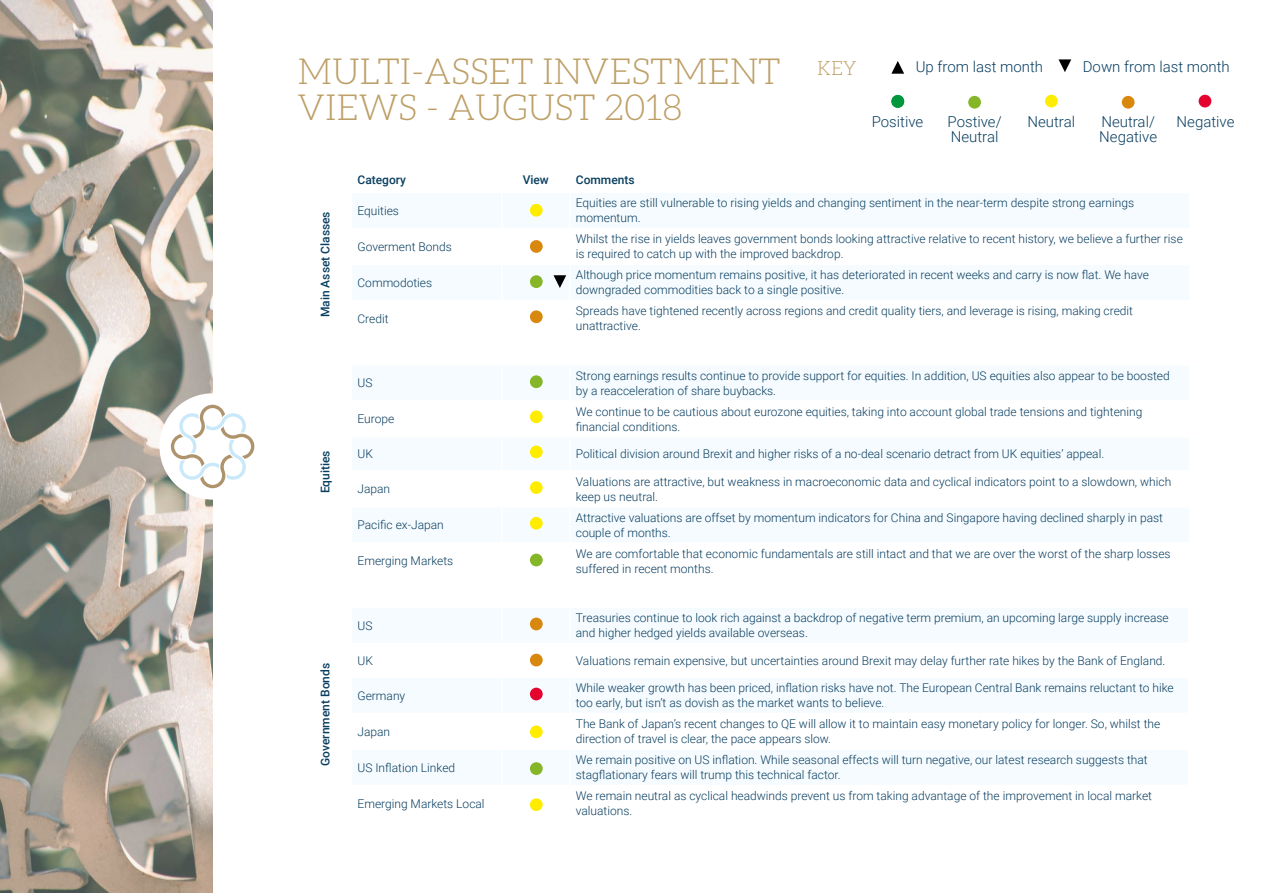
<style>
.page{position:relative;width:1263px;height:893px;background:#fff}
.page>*{position:absolute;margin:0;border:0;box-sizing:border-box;transform-origin:0 0}
.t1{font:300 36px/36px "Aleo";color:#bd9f67}
.t2{font:300 19.5px "Aleo";color:#bd9f67}
.t3{font:300 15px/15px "Roboto";color:#093e60}
.t4{font:300 12px/15px "Roboto";color:#093e60}
.t5{font:500 12px "Roboto";color:#093e60}
</style>
<div class="page">
<img style="left:0;top:0;width:213px;height:893px">
<div style="left:159px;top:393px;width:107px;height:107px;background:#fff;border-radius:50%"></div>
<svg style="left:171px;top:405px;width:83px;height:83px"></svg>
<div style="left:891px;top:95px;width:13px;height:13px;background:#00973d;border-radius:50%"></div>
<div style="left:1045px;top:95px;width:13px;height:12px;background:#ffed00;border-radius:50%"></div>
<div style="left:1122px;top:96px;width:12px;height:13px;background:#d9880e;border-radius:50%"></div>
<div style="left:968px;top:96px;width:13px;height:13px;background:#84b627;border-radius:50%"></div>
<div style="left:1198px;top:95px;width:13px;height:12px;background:#e4032e;border-radius:50%"></div>
<div style="left:530px;top:204px;width:13px;height:13px;background:#ffed00;border-radius:50%"></div>
<div style="left:530px;top:275px;width:13px;height:13px;background:#84b627;border-radius:50%"></div>
<div style="left:530px;top:240px;width:13px;height:13px;background:#d9880e;border-radius:50%"></div>
<div style="left:530px;top:310px;width:13px;height:13px;background:#d9880e;border-radius:50%"></div>
<div style="left:530px;top:375px;width:13px;height:13px;background:#84b627;border-radius:50%"></div>
<div style="left:530px;top:410px;width:13px;height:13px;background:#ffed00;border-radius:50%"></div>
<div style="left:530px;top:445px;width:13px;height:13px;background:#ffed00;border-radius:50%"></div>
<div style="left:530px;top:481px;width:13px;height:13px;background:#ffed00;border-radius:50%"></div>
<div style="left:530px;top:517px;width:13px;height:13px;background:#ffed00;border-radius:50%"></div>
<div style="left:530px;top:554px;width:13px;height:12px;background:#84b627;border-radius:50%"></div>
<div style="left:530px;top:618px;width:13px;height:12px;background:#d9880e;border-radius:50%"></div>
<div style="left:530px;top:654px;width:13px;height:12px;background:#d9880e;border-radius:50%"></div>
<div style="left:530px;top:762px;width:13px;height:13px;background:#84b627;border-radius:50%"></div>
<div style="left:530px;top:798px;width:13px;height:13px;background:#ffed00;border-radius:50%"></div>
<div style="left:530px;top:688px;width:13px;height:12px;background:#e4032e;border-radius:50%"></div>
<div style="left:530px;top:725px;width:13px;height:13px;background:#ffed00;border-radius:50%"></div>
<svg style="left:891px;top:61px;width:13px;height:13px"></svg>
<svg style="left:1058px;top:59px;width:13px;height:13px"></svg>
<svg style="left:553px;top:275px;width:13px;height:13px"></svg>
<h1 class="t1" style="left:298px;top:53px;width:484px">MULTI-ASSET INVESTMENT<br>VIEWS - AUGUST 2018</h1>
<h2 class="t2" style="left:817px;top:58px;width:41px">KEY</h2>
<p class="t5" style="left:357px;top:171px;width:50px">Category</p>
<p class="t5" style="left:523px;top:171px;width:28px">View</p>
<p class="t5" style="left:576px;top:171px;width:60px">Comments</p>
<p class="t3" style="left:916px;top:59px;width:129px">Up from last month</p>
<p class="t3" style="left:1083px;top:58px;width:149px">Down from last month</p>
<p class="t3" style="left:872px;top:113px;width:53px">Positive</p>
<p class="t3" style="left:947px;top:113px;width:56px">Postive/</p>
<p class="t3" style="left:1027px;top:113px;width:49px">Neutral</p>
<p class="t3" style="left:951px;top:128px;width:49px">Neutral</p>
<p class="t3" style="left:1099px;top:113px;width:59px">Neutral/<br>Negative</p>
<p class="t3" style="left:1176px;top:113px;width:59px">Negative</p>
<p class="t5" style="left:317px;top:317px;width:107px;rotate:-90deg">Main Asset Classes</p>
<p class="t5" style="left:317px;top:493px;width:44px;rotate:-90deg">Equities</p>
<p class="t5" style="left:317px;top:766px;width:104px;rotate:-90deg">Government Bonds</p>
<p class="t4" style="left:357px;top:203px;width:43px">Equities</p>
<p class="t4" style="left:576px;top:195px;width:560px">Equities are still vulnerable to rising yields and changing sentiment in the near-term despite strong earnings momentum.</p>
<p class="t4" style="left:357px;top:239px;width:96px">Goverment Bonds</p>
<p class="t4" style="left:576px;top:231px;width:608px">Whilst the rise in yields leaves government bonds looking attractive relative to recent history, we believe a further rise is required to catch up with the improved backdrop.</p>
<p class="t4" style="left:357px;top:275px;width:76px">Commodoties</p>
<p class="t4" style="left:576px;top:267px;width:574px">Although price momentum remains positive, it has deteriorated in recent weeks and carry is now flat. We have downgraded commodities back to a single positive.</p>
<p class="t4" style="left:357px;top:311px;width:33px">Credit</p>
<p class="t4" style="left:576px;top:303px;width:559px">Spreads have tightened recently across regions and credit quality tiers, and leverage is rising, making credit unattractive.</p>
<p class="t4" style="left:357px;top:375px;width:16px">US</p>
<p class="t4" style="left:576px;top:368px;width:595px">Strong earnings results continue to provide support for equities. In addition, US equities also appear to be boosted by a reacceleration of share buybacks.</p>
<p class="t4" style="left:357px;top:411px;width:38px">Europe</p>
<p class="t4" style="left:576px;top:404px;width:568px">We continue to be cautious about eurozone equities, taking into account global trade tensions and tightening financial conditions.</p>
<p class="t4" style="left:357px;top:446px;width:17px">UK</p>
<p class="t4" style="left:576px;top:446px;width:530px">Political division around Brexit and higher risks of a no-deal scenario detract from UK equities’ appeal.</p>
<p class="t4" style="left:357px;top:481px;width:34px">Japan</p>
<p class="t4" style="left:576px;top:474px;width:597px">Valuations are attractive, but weakness in macroeconomic data and cyclical indicators point to a slowdown, which keep us neutral.</p>
<p class="t4" style="left:357px;top:517px;width:88px">Pacific ex-Japan</p>
<p class="t4" style="left:576px;top:510px;width:589px">Attractive valuations are offset by momentum indicators for China and Singapore having declined sharply in past couple of months.</p>
<p class="t4" style="left:357px;top:553px;width:97px">Emerging Markets</p>
<p class="t4" style="left:576px;top:546px;width:596px">We are comfortable that economic fundamentals are still intact and that we are over the worst of the sharp losses suffered in recent months.</p>
<p class="t4" style="left:357px;top:618px;width:16px">US</p>
<p class="t4" style="left:576px;top:610px;width:594px">Treasuries continue to look rich against a backdrop of negative term premium, an upcoming large supply increase and higher hedged yields available overseas.</p>
<p class="t4" style="left:357px;top:653px;width:17px">UK</p>
<p class="t4" style="left:576px;top:653px;width:591px">Valuations remain expensive, but uncertainties around Brexit may delay further rate hikes by the Bank of England.</p>
<p class="t4" style="left:357px;top:688px;width:49px">Germany</p>
<p class="t4" style="left:576px;top:680px;width:599px">While weaker growth has been priced, inflation risks have not. The European Central Bank remains reluctant to hike too early, but isn’t as dovish as the market wants to believe.</p>
<p class="t4" style="left:357px;top:724px;width:34px">Japan</p>
<p class="t4" style="left:576px;top:716px;width:586px">The Bank of Japan’s recent changes to QE will allow it to maintain easy monetary policy for longer. So, whilst the direction of travel is clear, the pace appears slow.</p>
<p class="t4" style="left:357px;top:760px;width:99px">US Inflation Linked</p>
<p class="t4" style="left:576px;top:752px;width:573px">We remain positive on US inflation. While seasonal effects will turn negative, our latest research suggests that stagflationary fears will trump this technical factor.</p>
<p class="t4" style="left:357px;top:796px;width:129px">Emerging Markets Local</p>
<p class="t4" style="left:576px;top:788px;width:578px">We remain neutral as cyclical headwinds prevent us from taking advantage of the improvement in local market valuations.</p>
</div>
